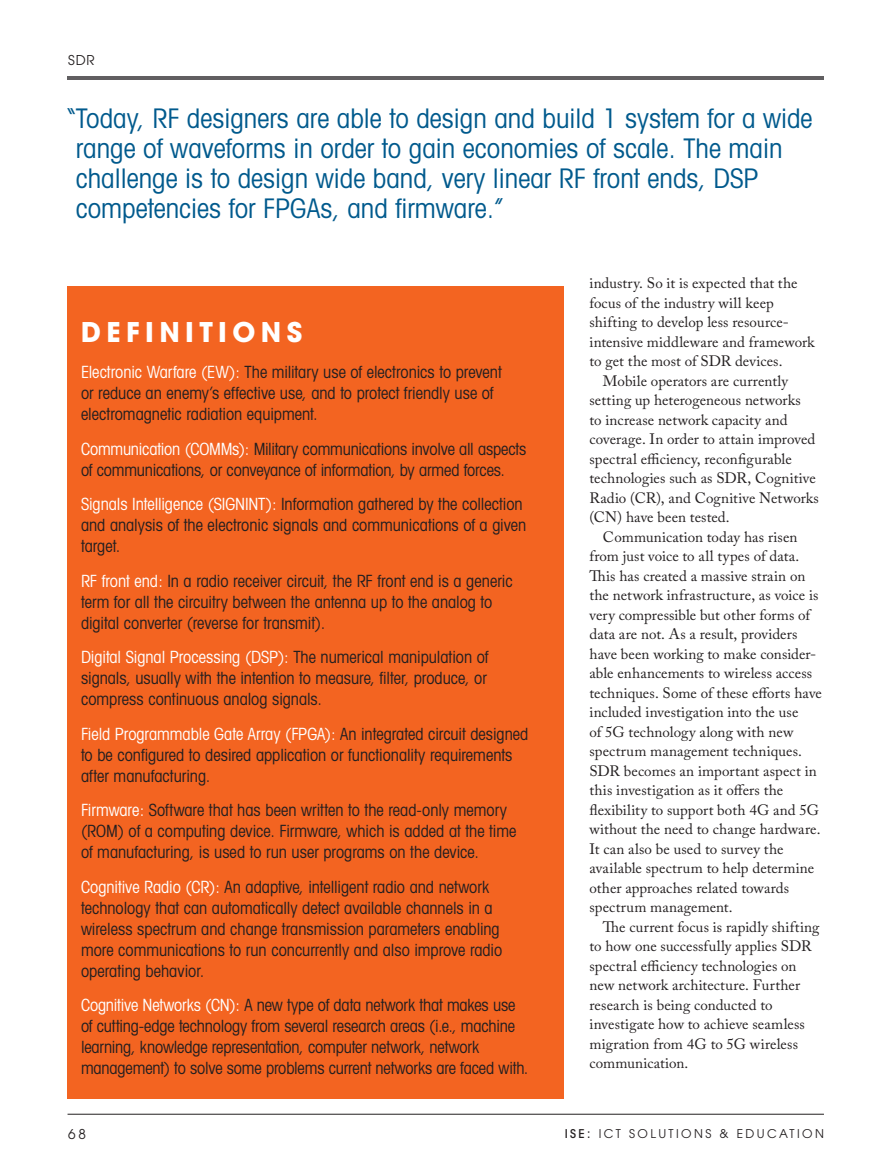
<style>
.page{position:relative;width:878px;height:1175px;background:#fff}
.page>*{position:absolute;margin:0;border:0;box-sizing:border-box;transform-origin:0 0}
.Pull_Quote{font:condensed 27px/30px "Avant Garde";color:#015a8d}
.Headline{font:700 27px "Avant Garde";letter-spacing:.2em;color:#fff}
.Feature_Body_Style{font:condensed 16.8px/21px "Avant Garde";letter-spacing:-.005em;color:#231f20}
.Feature_Body_Style-2{font:15px/19.5px "Adobe Caslon Pro";letter-spacing:.005em;color:#231f20}
.Left_Jumphead{font:13.5px "Avant Garde";color:#231f20}
.t1{font:12px "Avant Garde";letter-spacing:.2em;color:#231f20}
.s1{color:#fff}
.s2{font-weight:500}
</style>
<div class="page">
<hr style="left:68px;top:1113px;width:756px;height:1px;background:#231f20">
<hr style="left:68px;top:76px;width:756px;height:3px;background:#615f61">
<div style="left:68px;top:286px;width:495px;height:812px;background:#f36421"></div>
<p class="Left_Jumphead" style="left:68px;top:52px;width:28px">SDR</p>
<p class="Pull_Quote" style="left:76px;top:103px;width:738px;text-indent:-9px">“Today, RF designers are able to design and build 1 system for a wide range of waveforms in order to gain economies of scale. The main challenge is to design wide band, very linear RF front ends, DSP competencies for FPGAs, and firmware.”</p>
<p class="Headline" style="left:81px;top:314px;width:223px">DEFINITIONS</p>
<p class="Feature_Body_Style" style="left:81px;top:361px;width:422px"><span class="s1">Electronic Warfare (EW):</span> The military use of electronics to prevent or reduce an enemy’s effective use, and to protect friendly use of electromagnetic radiation equipment.</p>
<p class="Feature_Body_Style" style="left:81px;top:437px;width:447px"><span class="s1">Communication (COMMs):</span> Military communications involve all aspects of communications, or conveyance of information, by armed forces.</p>
<p class="Feature_Body_Style" style="left:81px;top:493px;width:447px"><span class="s1">Signals Intelligence (SIGNINT):</span> Information gathered by the collection and analysis of the electronic signals and communications of a given target.</p>
<p class="Feature_Body_Style" style="left:81px;top:569px;width:433px"><span class="s1">RF front end:</span> In a radio receiver circuit, the RF front end is a generic term for all the circuitry between the antenna up to the analog to digital converter (reverse for transmit).</p>
<p class="Feature_Body_Style" style="left:81px;top:646px;width:409px;text-align:justify"><span class="s1">Digital Signal Processing (DSP):</span> The numerical manipulation of signals, usually with the intention to measure, filter, produce, or compress continuous analog signals.</p>
<p class="Feature_Body_Style" style="left:81px;top:722px;width:449px"><span class="s1">Field Programmable Gate Array (FPGA):</span> An integrated circuit designed to be configured to desired application or functionality requirements after manufacturing.</p>
<p class="Feature_Body_Style" style="left:81px;top:799px;width:437px"><span class="s1">Firmware:</span> Software that has been written to the read-only memory (ROM) of a computing device. Firmware, which is added at the time of manufacturing, is used to run user programs on the device.</p>
<p class="Feature_Body_Style" style="left:81px;top:875px;width:423px"><span class="s1">Cognitive Radio (CR):</span> An adaptive, intelligent radio and network technology that can automatically detect available channels in a wireless spectrum and change transmission parameters enabling more communications to run concurrently and also improve radio operating behavior.</p>
<p class="Feature_Body_Style" style="left:81px;top:994px;width:449px"><span class="s1">Cognitive Networks (CN):</span> A new type of data network that makes use of cutting-edge technology from several research areas (i.e., machine learning, knowledge representation, computer network, network management) to solve some problems current networks are faced with.</p>
<p class="Feature_Body_Style-2" style="left:589px;top:273px;width:227px">industry. So it is expected that the focus of the industry will keep shifting to develop less resource&shy;intensive middleware and framework to get the most of SDR devices.</p>
<p class="Feature_Body_Style-2" style="left:589px;top:371px;width:231px;text-indent:14px">Mobile operators are currently setting up heterogeneous networks<br>to increase network capacity and coverage. In order to attain improved spectral efficiency, reconfigurable technologies such as SDR, Cognitive Radio (CR), and Cognitive Networks (CN) have been tested.</p>
<p class="Feature_Body_Style-2" style="left:589px;top:527px;width:234px;text-indent:14px">Communication today has risen from just voice to all types of data.<br>This has created a massive strain on the network infrastructure, as voice is very compressible but other forms of data are not. As a result, providers have been working to make consider&shy;able enhancements to wireless access techniques. Some of these efforts have included investigation into the use<br>of 5G technology along with new spectrum management techniques.<br>SDR becomes an important aspect in this investigation as it offers the flexibility to support both 4G and 5G without the need to change hardware.<br>It can also be used to survey the available spectrum to help determine other approaches related towards spectrum management.</p>
<p class="Feature_Body_Style-2" style="left:589px;top:917px;width:231px;text-indent:14px">The current focus is rapidly shifting to how one successfully applies SDR spectral efficiency technologies on new network architecture. Further research is being conducted to investigate how to achieve seamless migration from 4G to 5G wireless communication.</p>
<p class="Left_Jumphead" style="left:68px;top:1126px;width:19px">68</p>
<p class="t1" style="left:564px;top:1126px;width:261px"><span class="s2">ISE:</span> ICT SOLUTIONS &amp; EDUCATION</p>
</div>
